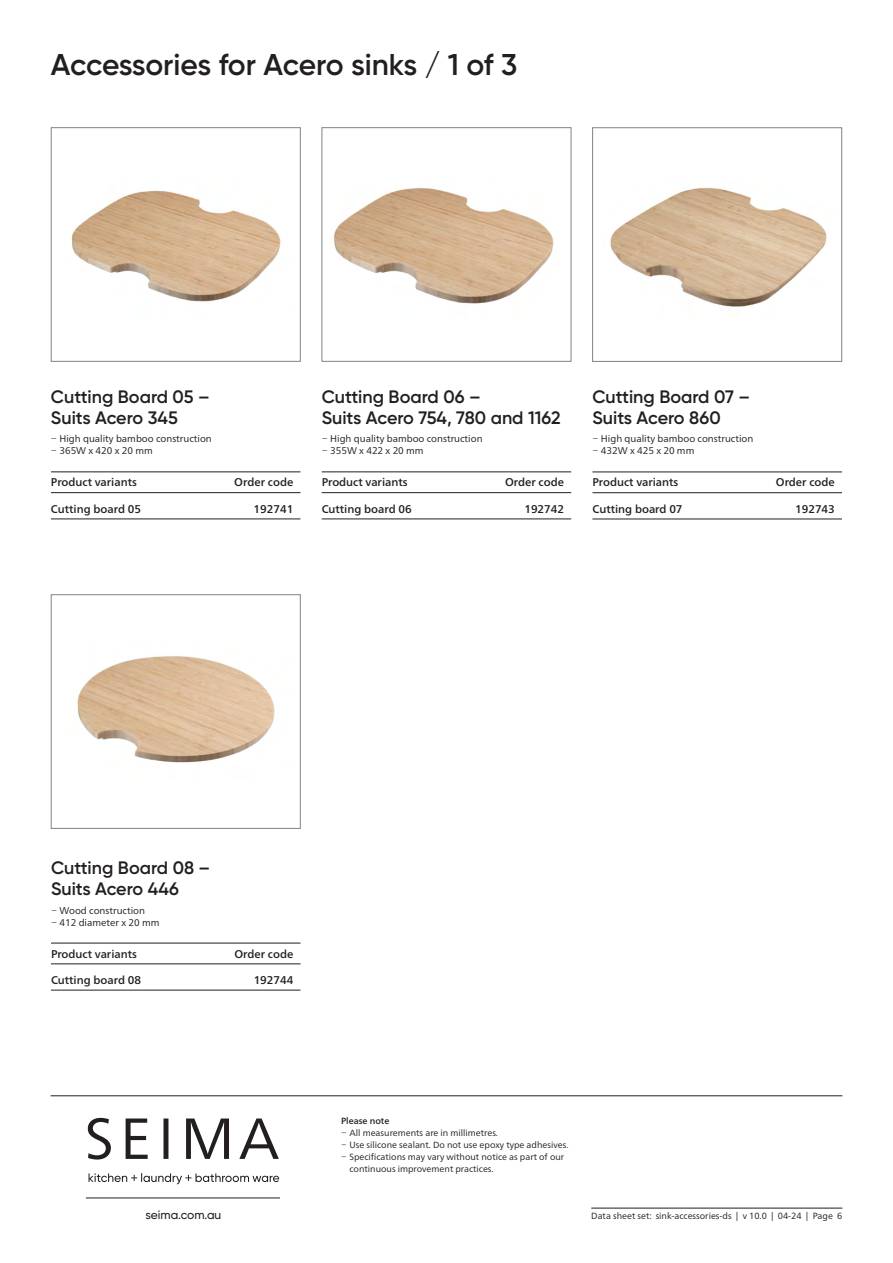
<style>
.page{position:relative;width:893px;height:1263px;background:#fff}
.page>*{position:absolute;margin:0;border:0;box-sizing:border-box;transform-origin:0 0}
.H1_categ_head{font:600 30px "Gilroy";letter-spacing:-.01em;color:#231f20}
.Product_H1_1__G12pt{font:600 18px/21px "Gilroy";color:#231f20}
.t1{font:500 12px "Gilroy";color:#231f20}
.Variant_code_RRP_3cols_HEAD{font:500 11.25px "Frutiger Neue LT Pro";color:#231f20}
.Variant_product{font:500 11.25px "Frutiger Neue LT Pro";color:#231f20}
.t2{font:9.75px "Frutiger Neue LT Pro";color:#231f20}
.t3{font:9px "Frutiger Neue LT Pro";color:#231f20}
.t4{font:500 9px "Frutiger Neue LT Pro";color:#231f20}
.s1{font-family:"Gotham";font-weight:300}
</style>
<div class="page">
<hr style="left:591px;top:1208px;width:251px;height:1px;background:#231f20">
<hr style="left:51px;top:1095px;width:791px;height:1px;background:#231f20">
<svg style="left:89px;top:1173px;width:190px;height:11px"></svg>
<svg style="left:88px;top:1118px;width:191px;height:41px"></svg>
<hr style="left:86px;top:1198px;width:194px;height:1px;background:#231f20">
<hr style="left:51px;top:472px;width:249px;height:1px;background:#231f20">
<hr style="left:51px;top:492px;width:249px;height:1px;background:#231f20">
<hr style="left:51px;top:519px;width:249px;height:1px;background:#231f20">
<hr style="left:322px;top:472px;width:249px;height:1px;background:#231f20">
<hr style="left:322px;top:492px;width:249px;height:1px;background:#231f20">
<hr style="left:322px;top:519px;width:249px;height:1px;background:#231f20">
<hr style="left:592px;top:472px;width:250px;height:1px;background:#231f20">
<hr style="left:592px;top:492px;width:250px;height:1px;background:#231f20">
<hr style="left:592px;top:519px;width:250px;height:1px;background:#231f20">
<div style="left:51px;top:127px;width:249px;height:234px;border:1px solid #808285"></div>
<div style="left:592px;top:128px;width:250px;height:234px;border:1px solid #808285"></div>
<img style="left:71px;top:191px;width:210px;height:111px">
<img style="left:334px;top:188px;width:220px;height:116px">
<img style="left:610px;top:187px;width:217px;height:120px">
<img style="left:77px;top:656px;width:198px;height:107px">
<hr style="left:51px;top:943px;width:249px;height:1px;background:#231f20">
<hr style="left:51px;top:963px;width:249px;height:1px;background:#231f20">
<hr style="left:51px;top:990px;width:249px;height:1px;background:#231f20">
<div style="left:51px;top:594px;width:249px;height:234px;border:1px solid #808285"></div>
<p class="H1_categ_head" style="left:51px;top:46px;width:468px">Accessories for Acero sinks / 1 of 3</p>
<p class="Product_H1_1__G12pt" style="left:51px;top:386px;width:160px">Cutting Board 05 –<br>Suits Acero 345</p>
<p class="t2" style="left:51px;top:433px;width:162px"><span class="s1">−</span> High quality bamboo construction</p>
<p class="t2" style="left:51px;top:445px;width:103px"><span class="s1">−</span> 365W x 420 x 20 mm</p>
<p class="Variant_code_RRP_3cols_HEAD" style="left:51px;top:476px;width:87px">Product variants</p>
<p class="Variant_code_RRP_3cols_HEAD" style="left:234px;top:476px;width:61px">Order code</p>
<p class="Variant_product" style="left:51px;top:502px;width:92px">Cutting board 05</p>
<p class="Variant_product" style="left:254px;top:502px;width:41px">192741</p>
<p class="Product_H1_1__G12pt" style="left:322px;top:386px;width:240px">Cutting Board 06 –<br>Suits Acero 754, 780 and 1162</p>
<p class="t2" style="left:322px;top:433px;width:162px"><span class="s1">−</span> High quality bamboo construction</p>
<p class="t2" style="left:322px;top:445px;width:103px"><span class="s1">−</span> 355W x 422 x 20 mm</p>
<p class="Variant_code_RRP_3cols_HEAD" style="left:322px;top:476px;width:87px">Product variants</p>
<p class="Variant_code_RRP_3cols_HEAD" style="left:505px;top:476px;width:61px">Order code</p>
<p class="Variant_product" style="left:322px;top:502px;width:92px">Cutting board 06</p>
<p class="Variant_product" style="left:524px;top:502px;width:41px">192742</p>
<p class="Product_H1_1__G12pt" style="left:592px;top:386px;width:159px">Cutting Board 07 –<br>Suits Acero 860</p>
<p class="t2" style="left:592px;top:433px;width:162px"><span class="s1">−</span> High quality bamboo construction</p>
<p class="t2" style="left:592px;top:445px;width:103px"><span class="s1">−</span> 432W x 425 x 20 mm</p>
<p class="Variant_code_RRP_3cols_HEAD" style="left:592px;top:476px;width:87px">Product variants</p>
<p class="Variant_code_RRP_3cols_HEAD" style="left:776px;top:476px;width:61px">Order code</p>
<p class="Variant_product" style="left:592px;top:502px;width:92px">Cutting board 07</p>
<p class="Variant_product" style="left:795px;top:502px;width:41px">192743</p>
<p class="Product_H1_1__G12pt" style="left:51px;top:857px;width:161px">Cutting Board 08 –<br>Suits Acero 446</p>
<p class="t2" style="left:51px;top:904px;width:96px"><span class="s1">−</span> Wood construction</p>
<p class="t2" style="left:51px;top:916px;width:110px"><span class="s1">−</span> 412 diameter x 20 mm</p>
<p class="Variant_code_RRP_3cols_HEAD" style="left:51px;top:947px;width:87px">Product variants</p>
<p class="Variant_code_RRP_3cols_HEAD" style="left:234px;top:947px;width:61px">Order code</p>
<p class="Variant_product" style="left:51px;top:973px;width:92px">Cutting board 08</p>
<p class="Variant_product" style="left:254px;top:973px;width:41px">192744</p>
<h3 class="t1" style="left:146px;top:1207px;width:77px">seima.com.au</h3>
<p class="t4" style="left:341px;top:1115px;width:50px">Please note</p>
<p class="t3" style="left:341px;top:1127px;width:159px"><span class="s1">−</span> All measurements are in millimetres.</p>
<p class="t3" style="left:341px;top:1139px;width:229px"><span class="s1">−</span> Use silicone sealant. Do not use epoxy type adhesives.</p>
<p class="t3" style="left:341px;top:1151px;width:225px"><span class="s1">−</span> Specifications may vary without notice as part of our</p>
<p class="t3" style="left:350px;top:1163px;width:146px">continuous improvement practices.</p>
<p class="t3" style="left:591px;top:1210px;width:253px">Data sheet set: sink-accessories-ds | v 10.0 | 04-24 | Page 6</p>
</div>
